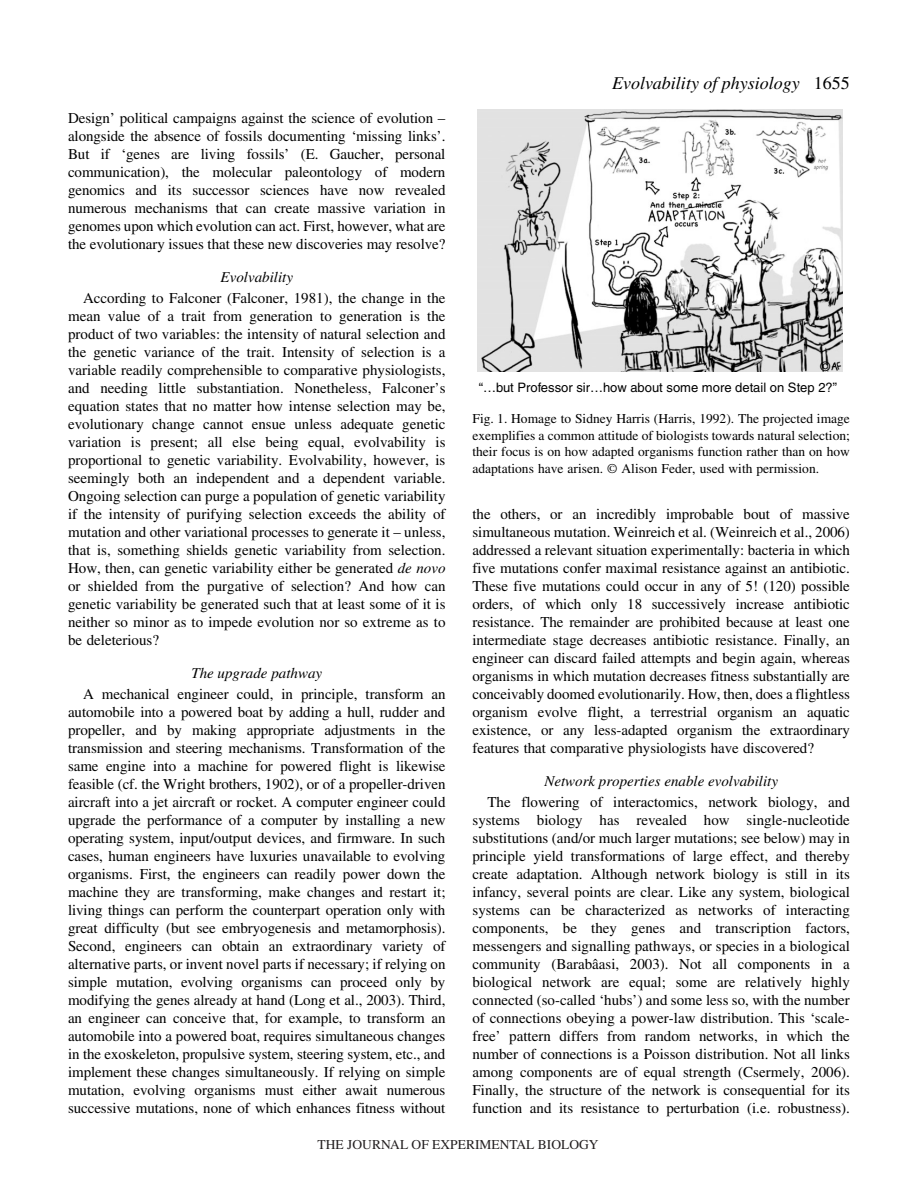
<style>
.page{position:relative;width:918px;height:1188px;background:#fff}
.page>*{position:absolute;margin:0;border:0;box-sizing:border-box;transform-origin:0 0}
.t1{font:italic 18px "Times";color:#000}
.t2{font:15px/18px "Times";letter-spacing:-.005em;color:#000;text-align:justify}
.t3{font:italic 15px "Times";color:#000}
.t4{font:13.5px/16.5px "Times";color:#000;text-align:justify}
.t5{font:13.5px "Times";color:#231f20}
.t6{font:13.05px "Helvetica";color:#000}
.s1{font-style:italic}
.s2{font-style:normal}
.s3{color:#fff}
</style>
<div class="page">
<img style="left:478px;top:110px;width:364px;height:262px">
<p class="t2" style="left:68px;top:110px;width:379px">Design’ political campaigns against the science of evolution – alongside the absence of fossils documenting ‘missing links’.<br>But if ‘genes are living fossils’ (E. Gaucher, personal communication), the molecular paleontology of modern genomics and its successor sciences have now revealed numerous mechanisms that can create massive variation in genomes upon which evolution can act. First, however, what are the evolutionary issues that these new discoveries may resolve?</p>
<p class="t3" style="left:221px;top:272px;width:74px">Evolvability</p>
<p class="t2" style="left:68px;top:290px;width:379px;text-indent:15px">According to Falconer (Falconer, 1981), the change in the mean value of a trait from generation to generation is the product of two variables: the intensity of natural selection and the genetic variance of the trait. Intensity of selection is a variable readily comprehensible to comparative physiologists, and needing little substantiation. Nonetheless, Falconer’s equation states that no matter how intense selection may be, evolutionary change cannot ensue unless adequate genetic variation is present; all else being equal, evolvability is proportional to genetic variability. Evolvability, however, is seemingly both an independent and a dependent variable.<br>Ongoing selection can purge a population of genetic variability if the intensity of purifying selection exceeds the ability of mutation and other variational processes to generate it – unless, that is, something shields genetic variability from selection.<br>How, then, can genetic variability either be generated <span class="s1">de novo </span>or shielded from the purgative of selection? And how can genetic variability be generated such that at least some of it is neither so minor as to impede evolution nor so extreme as to be deleterious?</p>
<p class="t3" style="left:191px;top:668px;width:132px">The upgrade pathway</p>
<p class="t2" style="left:68px;top:686px;width:379px;text-indent:15px">A mechanical engineer could, in principle, transform an automobile into a powered boat by adding a hull, rudder and propeller, and by making appropriate adjustments in the transmission and steering mechanisms. Transformation of the same engine into a machine for powered flight is likewise feasible (cf. the Wright brothers, 1902), or of a propeller-driven aircraft into a jet aircraft or rocket. A computer engineer could upgrade the performance of a computer by installing a new operating system, input/output devices, and firmware. In such cases, human engineers have luxuries unavailable to evolving organisms. First, the engineers can readily power down the machine they are transforming, make changes and restart it; living things can perform the counterpart operation only with great difficulty (but see embryogenesis and metamorphosis).<br>Second, engineers can obtain an extraordinary variety of alternative parts, or invent novel parts if necessary; if relying on simple mutation, evolving organisms can proceed only by modifying the genes already at hand (Long et al., 2003). Third, an engineer can conceive that, for example, to transform an automobile into a powered boat, requires simultaneous changes in the exoskeleton, propulsive system, steering system, etc., and implement these changes simultaneously. If relying on simple mutation, evolving organisms must either await numerous successive mutations, none of which enhances fitness without</p>
<p class="t1" style="left:612px;top:76px;width:239px">Evolvability of physiology <span class="s2">1655</span></p>
<p class="t6" style="left:820px;top:362px;width:11px">©</p>
<p class="t6" style="left:479px;top:382px;width:360px">“…but Professor sir…how about some more detail on Step 2?”</p>
<p class="t4" style="left:472px;top:412px;width:379px">Fig.<span class="s3">·</span>1. Homage to Sidney Harris (Harris, 1992). The projected image exemplifies a common attitude of biologists towards natural selection; their focus is on how adapted organisms function rather than on how adaptations have arisen. © Alison Feder, used with permission.</p>
<p class="t2" style="left:472px;top:506px;width:379px">the others, or an incredibly improbable bout of massive simultaneous mutation. Weinreich et al. (Weinreich et al., 2006) addressed a relevant situation experimentally: bacteria in which five mutations confer maximal resistance against an antibiotic.<br>These five mutations could occur in any of 5! (120) possible orders, of which only 18 successively increase antibiotic resistance. The remainder are prohibited because at least one intermediate stage decreases antibiotic resistance. Finally, an engineer can discard failed attempts and begin again, whereas organisms in which mutation decreases fitness substantially are conceivably doomed evolutionarily. How, then, does a flightless organism evolve flight, a terrestrial organism an aquatic existence, or any less-adapted organism the extraordinary features that comparative physiologists have discovered?</p>
<p class="t3" style="left:544px;top:776px;width:235px">Network properties enable evolvability</p>
<p class="t2" style="left:472px;top:794px;width:379px;text-indent:15px">The flowering of interactomics, network biology, and systems biology has revealed how single-nucleotide substitutions (and/or much larger mutations; see below) may in principle yield transformations of large effect, and thereby create adaptation. Although network biology is still in its infancy, several points are clear. Like any system, biological systems can be characterized as networks of interacting components, be they genes and transcription factors, messengers and signalling pathways, or species in a biological community (Barabâasi, 2003). Not all components in a biological network are equal; some are relatively highly connected (so-called ‘hubs’) and some less so, with the number of connections obeying a power-law distribution. This ‘scale&shy;free’ pattern differs from random networks, in which the number of connections is a Poisson distribution. Not all links among components are of equal strength (Csermely, 2006).<br>Finally, the structure of the network is consequential for its function and its resistance to perturbation (i.e. robustness).</p>
<p class="t5" style="left:318px;top:1137px;width:282px">THE JOURNAL OF EXPERIMENTAL BIOLOGY</p>
</div>
